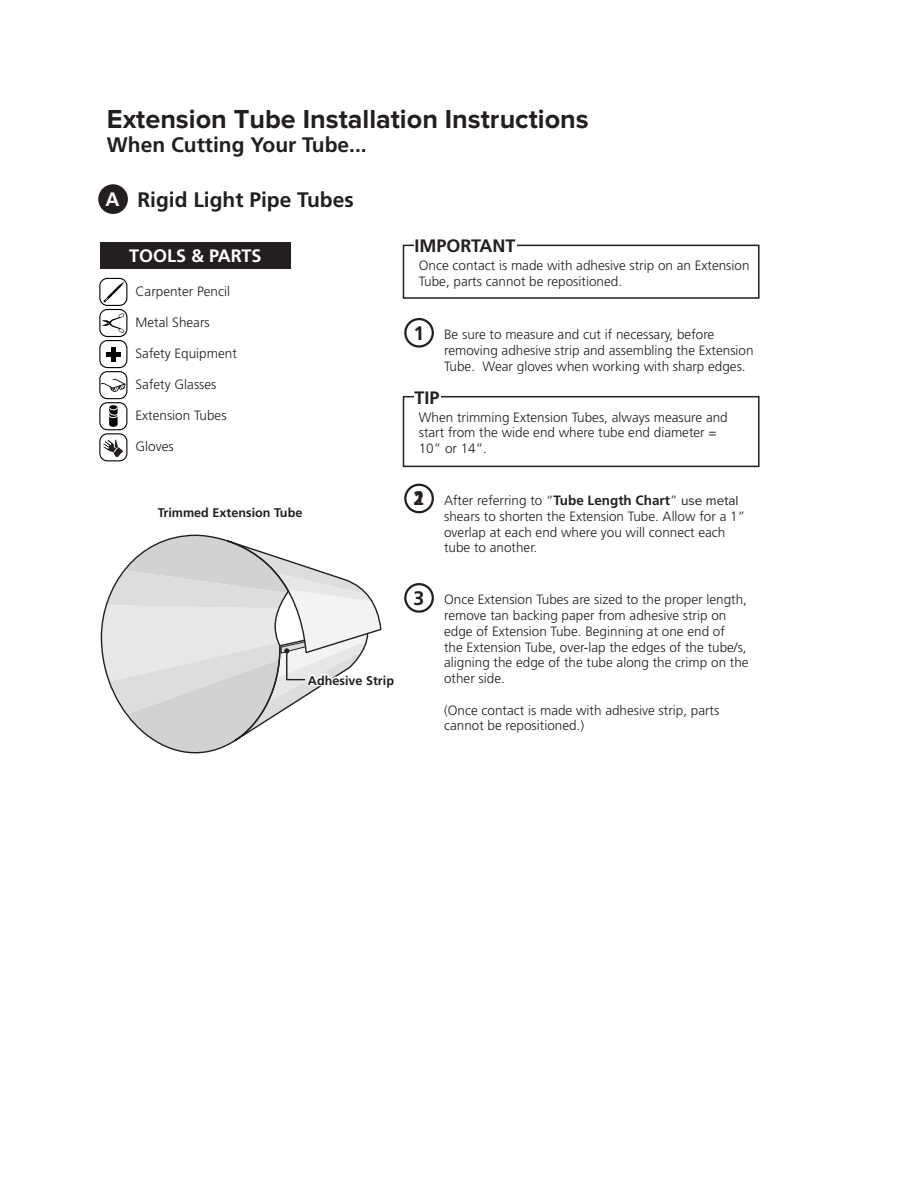
<style>
.page{position:relative;width:918px;height:1188px;background:#fff}
.page>*{position:absolute;margin:0;border:0;box-sizing:border-box;transform-origin:0 0}
.t1{font:700 27px "Proxima Nova";color:#231f20}
.t2{font:700 21px "Frutiger";color:#231f20}
.t3{font:700 19.5px "Frutiger";color:#231f20}
.t4{font:700 18px "Frutiger";color:#231f20}
.t5{font:700 18px "Frutiger";color:#fff}
.t6{font:300 13.5px/15.8px "Frutiger";color:#231f20}
.t7{font:700 12.6px "Frutiger";color:#231f20}
.s1{font-size:19.5px;color:#fff}
.s2{font-size:19.5px}
.s3{font-weight:700;font-size:19.5px}
.s4{font-weight:700}
.s5{font-family:"Proxima Nova";font-weight:400}
</style>
<div class="page">
<div style="left:100px;top:243px;width:191px;height:26px;background:#231f20"></div>
<div style="left:403px;top:316px;width:32px;height:33px;border:5px solid #fff;border-radius:50%"></div>
<svg style="left:405px;top:319px;width:28px;height:27px"></svg>
<div style="left:404px;top:318px;width:30px;height:30px;border:2px solid #231f20;border-radius:50%"></div>
<div style="left:403px;top:396px;width:357px;height:71px;border:2px solid #231f20"></div>
<svg style="left:412px;top:324px;width:344px;height:75px"></svg>
<div style="left:99px;top:278px;width:28px;height:28px;border:1px solid #040503;border-radius:8px"></div>
<svg style="left:103px;top:282px;width:21px;height:21px"></svg>
<div style="left:99px;top:340px;width:28px;height:28px;border:1px solid #040503;border-radius:8px"></div>
<div style="left:111px;top:347px;width:5px;height:14px;background:#040503"></div>
<hr style="left:106px;top:352px;width:14px;height:4px;background:#040503">
<div style="left:99px;top:371px;width:28px;height:28px;border:1px solid #040503;border-radius:8px"></div>
<svg style="left:100px;top:378px;width:26px;height:15px"></svg>
<div style="left:99px;top:309px;width:28px;height:28px;border:1px solid #040503;border-radius:8px"></div>
<svg style="left:102px;top:312px;width:24px;height:22px"></svg>
<div style="left:403px;top:482px;width:32px;height:33px;border:5px solid #fff;border-radius:50%"></div>
<div style="left:405px;top:485px;width:28px;height:27px;background:#fff;border-radius:50%"></div>
<div style="left:404px;top:484px;width:30px;height:29px;border:2px solid #231f20;border-radius:50%"></div>
<div style="left:403px;top:582px;width:32px;height:32px;border:5px solid #fff;border-radius:50%"></div>
<div style="left:405px;top:584px;width:28px;height:28px;background:#fff;border-radius:50%"></div>
<div style="left:404px;top:583px;width:30px;height:30px;border:2px solid #231f20;border-radius:50%"></div>
<div style="left:403px;top:245px;width:357px;height:54px;border:2px solid #231f20"></div>
<svg style="left:416px;top:244px;width:335px;height:55px"></svg>
<div style="left:99px;top:402px;width:28px;height:28px;border:1px solid #040503;border-radius:8px"></div>
<svg style="left:109px;top:405px;width:9px;height:22px"></svg>
<div style="left:99px;top:433px;width:28px;height:28px;border:1px solid #040503;border-radius:8px"></div>
<svg style="left:102px;top:439px;width:23px;height:19px"></svg>
<svg style="left:101px;top:535px;width:281px;height:219px"></svg>
<div style="left:97px;top:183px;width:32px;height:32px;border:5px solid #fff;border-radius:50%"></div>
<div style="left:99px;top:185px;width:28px;height:28px;background:#231f20;border-radius:50%"></div>
<div style="left:98px;top:184px;width:30px;height:30px;border:2px solid #231f20;border-radius:50%"></div>
<div style="left:97px;top:815px;width:33px;height:32px;border:5px solid #fff;border-radius:50%"></div>
<div style="left:139px;top:850px;width:32px;height:33px;border:5px solid #fff;border-radius:50%"></div>
<div style="left:141px;top:853px;width:28px;height:27px;background:#fff;border-radius:50%"></div>
<div style="left:140px;top:913px;width:33px;height:32px;border:5px solid #fff;border-radius:50%"></div>
<div style="left:143px;top:915px;width:27px;height:28px;background:#fff;border-radius:50%"></div>
<h1 class="t1" style="left:107px;top:107px;width:483px">Extension Tube Installation Instructions</h1>
<h2 class="t2" style="left:107px;top:133px;width:261px">When Cutting Your Tube...</h2>
<h2 class="t2" style="left:105px;top:187px;width:250px"><span class="s1">A</span><span class="s2">1</span> Rigid Light Pipe Tubes</h2>
<h3 class="t5" style="left:129px;top:245px;width:134px">TOOLS &amp; PARTS</h3>
<p class="t6" style="left:136px;top:284px;width:96px">Carpenter Pencil</p>
<p class="t6" style="left:136px;top:315px;width:76px">Metal Shears</p>
<p class="t6" style="left:136px;top:346px;width:103px">Safety Equipment</p>
<p class="t6" style="left:136px;top:377px;width:82px">Safety Glasses</p>
<p class="t6" style="left:136px;top:407px;width:93px">Extension Tubes</p>
<p class="t6" style="left:136px;top:438px;width:40px">Gloves</p>
<p class="t7" style="left:158px;top:506px;width:146px">Trimmed Extension Tube</p>
<p class="t7" style="left:308px;top:673px;width:88px">Adhesive Strip</p>
<h3 class="t4" style="left:414px;top:235px;width:103px">IMPORTANT</h3>
<p class="t6" style="left:419px;top:258px;width:332px">Once contact is made with adhesive strip on an Extension<br>Tube, parts cannot be repositioned.</p>
<h3 class="t3" style="left:414px;top:321px;width:12px">1</h3>
<p class="t6" style="left:444px;top:327px;width:311px">Be sure to measure and cut if necessary, before removing adhesive strip and assembling the Extension<br>Tube. Wear gloves when working with sharp edges.</p>
<h3 class="t4" style="left:414px;top:387px;width:27px">TIP</h3>
<p class="t6" style="left:419px;top:409px;width:311px">When trimming Extension Tubes, always measure and start from the wide end where tube end diameter =<br>10” or 14”.</p>
<p class="t6" style="left:414px;top:493px;width:326px"><span class="s3">12</span> After referring to “<span class="s4">Tube Length Chart</span>” <span class="s5">use metal</span></p>
<p class="t6" style="left:444px;top:508px;width:303px">shears to shorten the Extension Tube. Allow for a 1” overlap at each end where you will connect each tube to another.</p>
<h3 class="t3" style="left:414px;top:586px;width:12px">3</h3>
<p class="t6" style="left:444px;top:592px;width:306px;text-indent:-30px"><span class="s3">1</span> Once Extension Tubes are sized to the proper length, remove tan backing paper from adhesive strip on edge of Extension Tube. Beginning at one end of<br>the Extension Tube, over-lap the edges of the tube/s, aligning the edge of the tube along the crimp on the other side.</p>
<p class="t6" style="left:444px;top:702px;width:277px">(Once contact is made with adhesive strip, parts cannot be repositioned.)</p>
</div>
